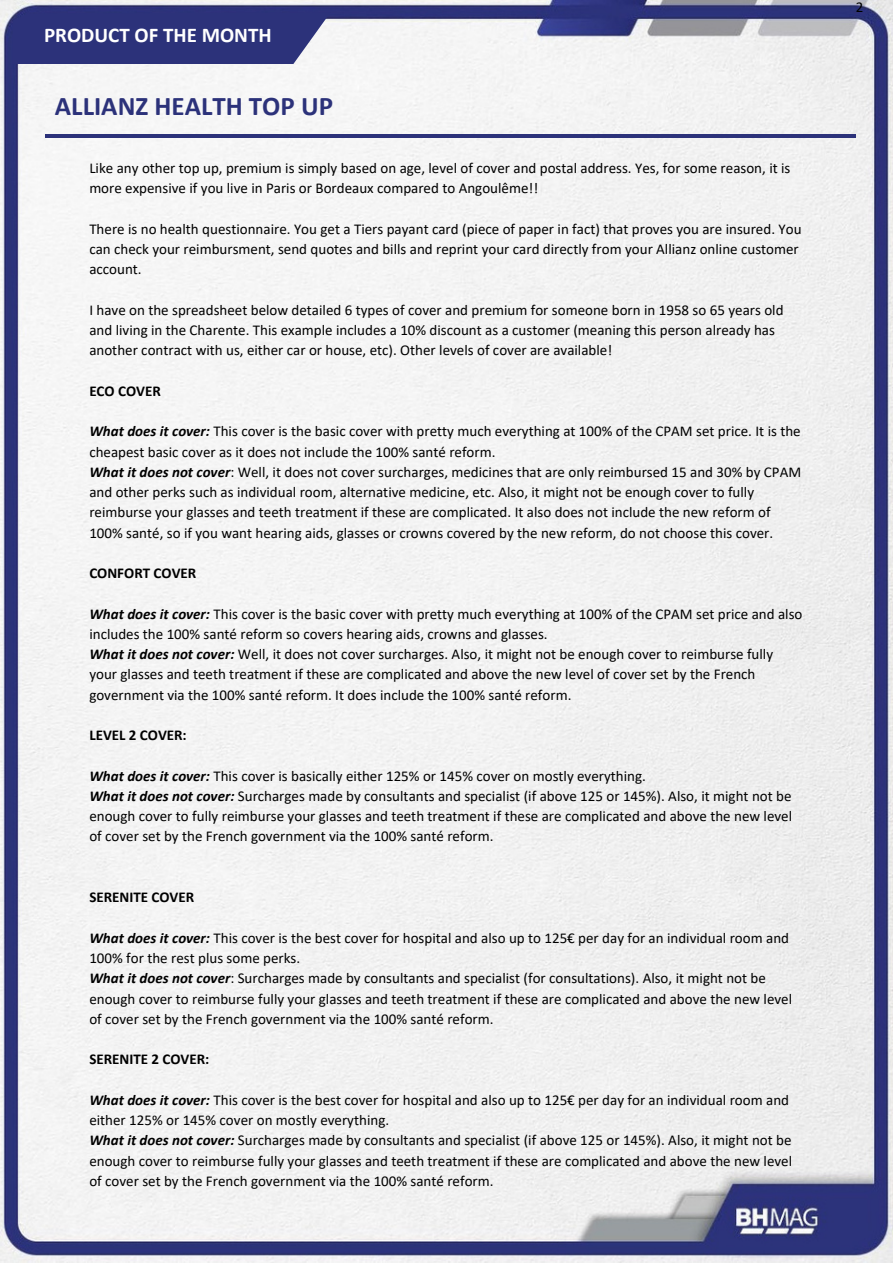
<style>
.page{position:relative;width:893px;height:1264px;background:#fff}
.page>*{position:absolute;margin:0;border:0;box-sizing:border-box;transform-origin:0 0}
.t1{font:700 27px "Calibri";color:#2c327a}
.t2{font:700 21px "Calibri";color:#fff}
.t3{font:15px/20.2px "Calibri";color:#000}
.t4{font:700 15px "Calibri";color:#000}
.s1{font-weight:700;font-style:italic}
</style>
<div class="page">
<img style="left:0;top:0;width:892px;height:1262px">
<div style="left:12px;top:13px;width:318px;height:51px;background:#2c327a"></div>
<hr style="left:45px;top:135px;width:810px;height:3px;background:#2c327a">
<h2 class="t2" style="left:44px;top:26px;width:229px">PRODUCT OF THE MONTH</h2>
<h1 class="t1" style="left:55px;top:95px;width:279px">ALLIANZ HEALTH TOP UP</h1>
<p class="t3" style="left:89px;top:159px;width:702px">Like any other top up, premium is simply based on age, level of cover and postal address. Yes, for some reason, it is more expensive if you live in Paris or Bordeaux compared to Angoulême!!</p>
<p class="t3" style="left:89px;top:220px;width:713px">There is no health questionnaire. You get a Tiers payant card (piece of paper in fact) that proves you are insured. You can check your reimbursment, send quotes and bills and reprint your card directly from your Allianz online customer account.</p>
<p class="t3" style="left:89px;top:301px;width:695px">I have on the spreadsheet below detailed 6 types of cover and premium for someone born in 1958 so 65 years old and living in the Charente. This example includes a 10% discount as a customer (meaning this person already has another contract with us, either car or house, etc). Other levels of cover are available!</p>
<h3 class="t4" style="left:89px;top:384px;width:73px">ECO COVER</h3>
<p class="t3" style="left:89px;top:422px;width:712px"><span class="s1">What does it cover:</span> This cover is the basic cover with pretty much everything at 100% of the CPAM set price. It is the cheapest basic cover as it does not include the 100% santé reform.</p>
<p class="t3" style="left:89px;top:463px;width:713px"><span class="s1">What it does not cover</span>: Well, it does not cover surcharges, medicines that are only reimbursed 15 and 30% by CPAM and other perks such as individual room, alternative medicine, etc. Also, it might not be enough cover to fully reimburse your glasses and teeth treatment if these are complicated. It also does not include the new reform of 100% santé, so if you want hearing aids, glasses or crowns covered by the new reform, do not choose this cover.</p>
<h3 class="t4" style="left:89px;top:567px;width:108px">CONFORT COVER</h3>
<p class="t3" style="left:89px;top:604px;width:714px"><span class="s1">What does it cover:</span> This cover is the basic cover with pretty much everything at 100% of the CPAM set price and also includes the 100% santé reform so covers hearing aids, crowns and glasses.</p>
<p class="t3" style="left:89px;top:645px;width:685px"><span class="s1">What it does not cover:</span> Well, it does not cover surcharges. Also, it might not be enough cover to reimburse fully your glasses and teeth treatment if these are complicated and above the new level of cover set by the French government via the 100% santé reform. It does include the 100% santé reform.</p>
<h3 class="t4" style="left:89px;top:729px;width:99px">LEVEL 2 COVER:</h3>
<p class="t3" style="left:89px;top:766px;width:558px"><span class="s1">What does it cover:</span> This cover is basically either 125% or 145% cover on mostly everything.</p>
<p class="t3" style="left:89px;top:787px;width:704px;text-align:justify"><span class="s1">What it does not cover:</span> Surcharges made by consultants and specialist (if above 125 or 145%). Also, it might not be enough cover to fully reimburse your glasses and teeth treatment if these are complicated and above the new level of cover set by the French government via the 100% santé reform.</p>
<h3 class="t4" style="left:89px;top:891px;width:106px">SERENITE COVER</h3>
<p class="t3" style="left:89px;top:928px;width:701px"><span class="s1">What does it cover:</span> This cover is the best cover for hospital and also up to 125€ per day for an individual room and<br>100% for the rest plus some perks.</p>
<p class="t3" style="left:89px;top:969px;width:704px"><span class="s1">What it does not cover</span>: Surcharges made by consultants and specialist (for consultations). Also, it might not be enough cover to reimburse fully your glasses and teeth treatment if these are complicated and above the new level of cover set by the French government via the 100% santé reform.</p>
<h3 class="t4" style="left:89px;top:1053px;width:121px">SERENITE 2 COVER:</h3>
<p class="t3" style="left:89px;top:1090px;width:701px"><span class="s1">What does it cover:</span> This cover is the best cover for hospital and also up to 125€ per day for an individual room and either 125% or 145% cover on mostly everything.</p>
<p class="t3" style="left:89px;top:1131px;width:704px;text-align:justify"><span class="s1">What it does not cover:</span> Surcharges made by consultants and specialist (if above 125 or 145%). Also, it might not be enough cover to reimburse fully your glasses and teeth treatment if these are complicated and above the new level of cover set by the French government via the 100% santé reform.</p>
<p class="t3" style="left:855px;top:-2px;width:9px">2</p>
</div>
